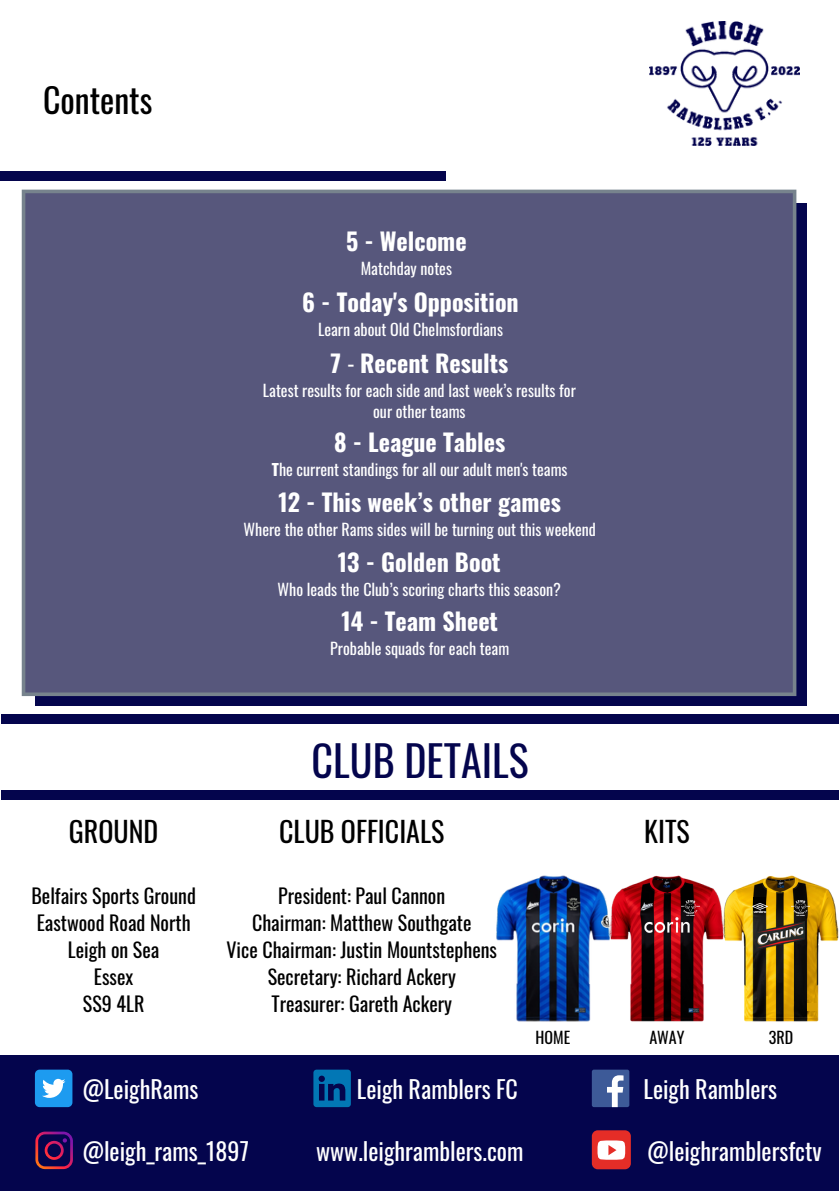
<style>
.page{position:relative;width:839px;height:1191px;background:#fff}
.page>*{position:absolute;margin:0;border:0;box-sizing:border-box;transform-origin:0 0}
.t1{font:42px "Oswald";color:#04054d}
.t2{font:33.8px "Oswald";color:#000}
.t3{font:28px "Oswald";color:#000}
.t4{font:700 24px "Oswald";color:#fff}
.t5{font:24px "Oswald";color:#fff}
.t6{font:20px/27px "Oswald";color:#000;text-align:center}
.t7{font:16px/21.4px "Oswald";color:#fff;text-align:center}
.t8{font:16px "Oswald";color:#000}
.s1{font-weight:400}
.s2{font-weight:700}
</style>
<div class="page">
<div style="left:0;top:171px;width:445px;height:9px;background:#04054d"></div>
<div style="left:1px;top:714px;width:837px;height:9px;background:#04054d"></div>
<div style="left:1px;top:790px;width:837px;height:9px;background:#04054d"></div>
<div style="left:35px;top:203px;width:771px;height:503px;background:#04054d"></div>
<div style="left:22px;top:190px;width:774px;height:506px;background:#57577c"></div>
<img style="left:649px;top:21px;width:150px;height:125px">
<div style="left:0;top:1055px;width:838px;height:136px;background:#04054d"></div>
<img style="left:496px;top:875px;width:103px;height:147px">
<img style="left:599px;top:875px;width:114px;height:147px">
<img style="left:644px;top:917px;width:45px;height:16px">
<img style="left:681px;top:900px;width:18px;height:15px">
<img style="left:713px;top:875px;width:125px;height:147px">
<img style="left:791px;top:900px;width:18px;height:15px">
<div style="left:753px;top:897px;width:12px;height:15px;background:#000"></div>
<img style="left:752px;top:903px;width:15px;height:9px">
<img style="left:756px;top:921px;width:48px;height:29px">
<div style="left:807px;top:1003px;width:9px;height:8px;background:#d89e04"></div>
<svg style="left:35px;top:1132px;width:38px;height:37px"></svg>
<div style="left:591px;top:1070px;width:38px;height:37px;background:#3d5a98;border-radius:2px"></div>
<svg style="left:607px;top:1075px;width:16px;height:32px"></svg>
<div style="left:591px;top:1130px;width:39px;height:39px;background:#e52d27;border-radius:6px"></div>
<svg style="left:597px;top:1140px;width:28px;height:20px"></svg>
<div style="left:35px;top:1070px;width:37px;height:37px;background:#1d9bf0;border-radius:5px"></div>
<svg style="left:42px;top:1079px;width:23px;height:19px"></svg>
<svg style="left:313px;top:1070px;width:38px;height:37px"></svg>
<h2 class="t2" style="left:43px;top:74px;width:111px">Contents</h2>
<h3 class="t4" style="left:346px;top:222px;width:122px">5 - Welcome</h3>
<p class="t7" style="left:360px;top:257px;width:93px">Matchday notes</p>
<h3 class="t4" style="left:302px;top:283px;width:218px">6 - Today's Opposition</h3>
<p class="t7" style="left:318px;top:318px;width:186px">Learn about Old Chelmsfordians</p>
<h3 class="t4" style="left:330px;top:344px;width:179px">7 <span class="s1">-</span> Recent Results</h3>
<p class="t7" style="left:263px;top:379px;width:314px">Latest results for each side and last week’s results for our other teams</p>
<h3 class="t4" style="left:334px;top:424px;width:173px">8 - League Tables</h3>
<p class="t7" style="left:272px;top:458px;width:297px"><span class="s2">T</span>he current standings for all our adult men's teams</p>
<h3 class="t4" style="left:278px;top:483px;width:284px">12 - This week’s other games</h3>
<p class="t7" style="left:243px;top:518px;width:354px">Where the other Rams sides will be turning out this weekend</p>
<h3 class="t4" style="left:338px;top:543px;width:164px">13 - Golden Boot</h3>
<p class="t7" style="left:277px;top:578px;width:285px">Who leads the Club’s scoring charts this season?</p>
<h3 class="t4" style="left:341px;top:603px;width:158px">14 - Team Sheet</h3>
<p class="t7" style="left:330px;top:637px;width:180px">Probable squads for each team</p>
<h1 class="t1" style="left:311px;top:728px;width:218px">CLUB DETAILS</h1>
<h3 class="t3" style="left:69px;top:810px;width:91px">GROUND</h3>
<h3 class="t3" style="left:644px;top:810px;width:47px">KITS</h3>
<h3 class="t3" style="left:279px;top:810px;width:167px">CLUB OFFICIALS</h3>
<p class="t6" style="left:31px;top:882px;width:166px">Belfairs Sports Ground<br>Eastwood Road North<br>Leigh on Sea<br>Essex<br>SS9 4LR</p>
<p class="t6" style="left:226px;top:882px;width:272px">President: Paul Cannon<br>Chairman: Matthew Southgate<br>Vice Chairman: Justin Mountstephens<br>Secretary: Richard Ackery<br>Treasurer: Gareth Ackery</p>
<h3 class="t5" style="left:357px;top:1070px;width:162px">Leigh Ramblers FC</h3>
<h3 class="t5" style="left:82px;top:1070px;width:117px">@LeighRams</h3>
<h3 class="t5" style="left:82px;top:1132px;width:168px">@leigh_rams_1897</h3>
<h3 class="t5" style="left:316px;top:1132px;width:209px">www.leighramblers.com</h3>
<p class="t8" style="left:535px;top:1025px;width:36px">HOME</p>
<p class="t8" style="left:649px;top:1025px;width:37px">AWAY</p>
<p class="t8" style="left:768px;top:1025px;width:26px">3RD</p>
<h3 class="t5" style="left:643px;top:1070px;width:135px">Leigh Ramblers</h3>
<h3 class="t5" style="left:647px;top:1132px;width:176px">@leighramblersfctv</h3>
</div>
